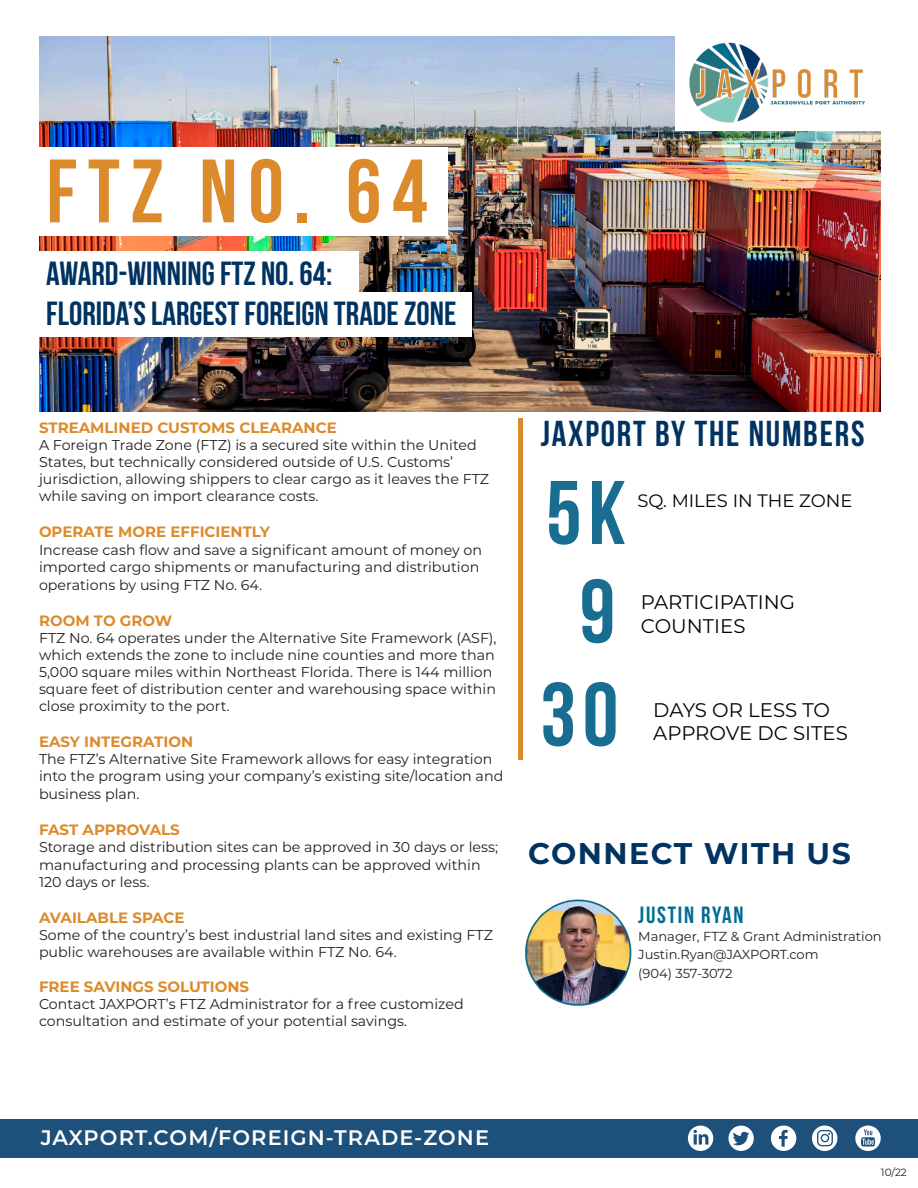
<style>
.page{position:relative;width:918px;height:1188px;background:#fff}
.page>*{position:absolute;margin:0;border:0;box-sizing:border-box;transform-origin:0 0}
.t1{font:700 90px "Bebas Neue";color:#186d91}
.t2{font:700 89.7px "Bebas Neue";letter-spacing:.12em;color:#db8b2c}
.t3{font:700 36px "Bebas Neue";letter-spacing:.05em;color:#003361}
.t4{font:700 33.45px "Bebas Neue";color:#003361}
.t5{font:700 29.85px "Montserrat";letter-spacing:.05em;color:#003361}
.t6{font:700 23.55px "Bebas Neue";letter-spacing:.075em;color:#006c90}
.t7{font:600 21px "Montserrat";letter-spacing:.05em;color:#fff}
.t8{font:19.65px/23.7px "Montserrat";color:#040503}
.t9{font:18px "Montserrat";color:#040503}
.t10{font:700 15px "Montserrat";color:#db8b2c}
.t11{font:14.25px/17.1px "Montserrat";color:#231f20}
.t12{font:13.05px "Montserrat";color:#231f20}
.t13{font:10.5px "Montserrat";color:#231f20}
</style>
<div class="page">
<img style="left:39px;top:37px;width:842px;height:375px">
<img style="left:699px;top:131px;width:175px;height:192px">
<div style="left:0;top:147px;width:448px;height:89px;background:#fff"></div>
<div style="left:0;top:252px;width:359px;height:85px;background:#fff"></div>
<div style="left:0;top:293px;width:471px;height:44px;background:#fff"></div>
<div style="left:518px;top:418px;width:5px;height:342px;background:#db8b2c"></div>
<div style="left:0;top:1120px;width:918px;height:38px;background:#1d507a"></div>
<div style="left:688px;top:1126px;width:25px;height:25px;background:#fff;border-radius:50%"></div>
<svg style="left:694px;top:1130px;width:14px;height:15px"></svg>
<div style="left:728px;top:1126px;width:26px;height:25px;background:#fff;border-radius:50%"></div>
<svg style="left:733px;top:1132px;width:16px;height:13px"></svg>
<div style="left:771px;top:1126px;width:25px;height:25px;background:#fff;border-radius:50%"></div>
<svg style="left:779px;top:1130px;width:9px;height:17px"></svg>
<div style="left:812px;top:1126px;width:25px;height:25px;background:#fff;border-radius:50%"></div>
<div style="left:817px;top:1130px;width:16px;height:16px;border:1px solid #1d507a;border-radius:4px"></div>
<div style="left:821px;top:1134px;width:8px;height:8px;border:1px solid #1d507a;border-radius:50%"></div>
<div style="left:855px;top:1126px;width:26px;height:25px;background:#fff;border-radius:50%"></div>
<svg style="left:861px;top:1129px;width:14px;height:18px"></svg>
<div style="left:675px;top:21px;width:243px;height:110px;background:#fff"></div>
<img style="left:689px;top:42px;width:176px;height:81px">
<img style="left:525px;top:899px;width:107px;height:107px">
<p class="t2" style="left:46px;top:142px;width:383px">FTZ NO. 64</p>
<p class="t4" style="left:46px;top:255px;width:288px">AWARD-WINNING FTZ NO. 64:</p>
<p class="t4" style="left:46px;top:295px;width:412px">FLORIDA’S LARGEST FOREIGN TRADE ZONE</p>
<p class="t10" style="left:39px;top:417px;width:299px">STREAMLINED CUSTOMS CLEARANCE</p>
<p class="t11" style="left:39px;top:436px;width:452px">A Foreign Trade Zone (FTZ) is a secured site within the United States, but technically considered outside of U.S. Customs’ jurisdiction, allowing shippers to clear cargo as it leaves the FTZ while saving on import clearance costs.</p>
<p class="t10" style="left:39px;top:521px;width:233px">OPERATE MORE EFFICIENTLY</p>
<p class="t11" style="left:39px;top:540px;width:445px;line-height:17.5px">Increase cash flow and save a significant amount of money on imported cargo shipments or manufacturing and distribution operations by using FTZ No. 64.</p>
<p class="t10" style="left:39px;top:609px;width:135px">ROOM TO GROW</p>
<p class="t11" style="left:39px;top:629px;width:459px">FTZ No. 64 operates under the Alternative Site Framework (ASF), which extends the zone to include nine counties and more than 5,000 square miles within Northeast Florida. There is 144 million square feet of distribution center and warehousing space within close proximity to the port.</p>
<p class="t10" style="left:39px;top:731px;width:156px">EASY INTEGRATION</p>
<p class="t11" style="left:39px;top:750px;width:466px;line-height:17.5px">The FTZ’s Alternative Site Framework allows for easy integration into the program using your company’s existing site/location and business plan.</p>
<p class="t10" style="left:39px;top:819px;width:142px">FAST APPROVALS</p>
<p class="t11" style="left:39px;top:838px;width:461px">Storage and distribution sites can be approved in 30 days or less; manufacturing and processing plants can be approved within<br>120 days or less.</p>
<p class="t10" style="left:39px;top:906px;width:147px">AVAILABLE SPACE</p>
<p class="t11" style="left:39px;top:926px;width:455px">Some of the country’s best industrial land sites and existing FTZ public warehouses are available within FTZ No. 64.</p>
<p class="t10" style="left:39px;top:976px;width:212px">FREE SAVINGS SOLUTIONS</p>
<p class="t11" style="left:39px;top:995px;width:426px">Contact JAXPORT’s FTZ Administrator for a free customized consultation and estimate of your potential savings.</p>
<p class="t3" style="left:541px;top:414px;width:325px">JAXPORT BY THE NUMBERS</p>
<p class="t1" style="left:546px;top:464px;width:81px">5K</p>
<p class="t1" style="left:580px;top:562px;width:37px">9</p>
<p class="t9" style="left:637px;top:489px;width:217px">SQ. MILES IN THE ZONE</p>
<p class="t8" style="left:641px;top:590px;width:156px">PARTICIPATING</p>
<p class="t8" style="left:641px;top:613px;width:106px">COUNTIES</p>
<p class="t1" style="left:540px;top:665px;width:80px">30</p>
<p class="t8" style="left:653px;top:697px;width:196px">DAYS OR LESS TO<br>APPROVE DC SITES</p>
<p class="t5" style="left:528px;top:832px;width:324px">CONNECT WITH US</p>
<p class="t6" style="left:638px;top:902px;width:107px">JUSTIN RYAN</p>
<p class="t12" style="left:638px;top:927px;width:245px">Manager, FTZ &amp; Grant Administration</p>
<p class="t12" style="left:638px;top:946px;width:182px">Justin.Ryan@JAXPORT.com</p>
<p class="t12" style="left:638px;top:964px;width:96px">(904) 357-3072</p>
<p class="t7" style="left:41px;top:1123px;width:450px">JAXPORT.COM/FOREIGN-TRADE-ZONE</p>
<p class="t13" style="left:881px;top:1165px;width:27px">10/22</p>
</div>
